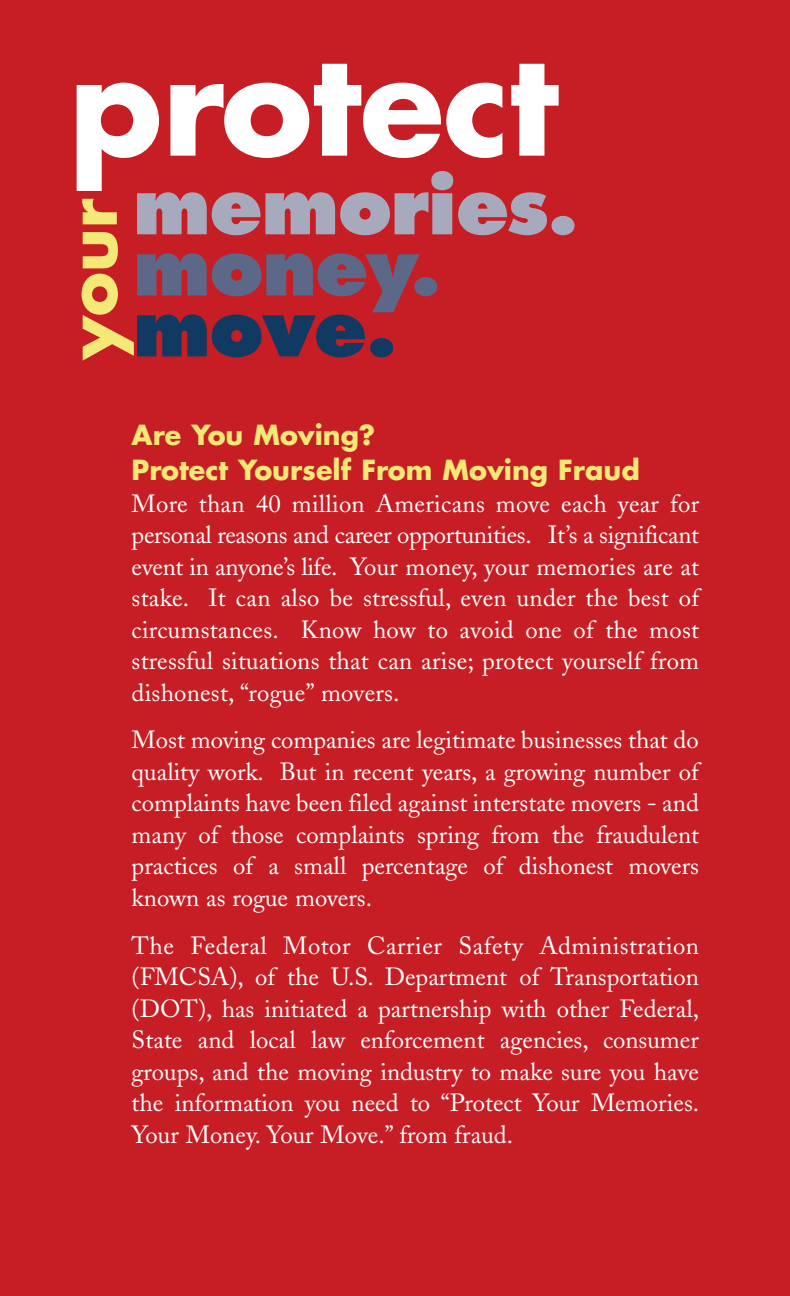
<style>
.page{position:relative;width:790px;height:1296px;background:#c61e24}
.page>*{position:absolute;margin:0;border:0;box-sizing:border-box;transform-origin:0 0}
.t1{font:700 137.7px "Futura";letter-spacing:-.005em;color:#fff}
.t2{font:800 77.4px "Futura";letter-spacing:-.025em;color:#a7a9bc}
.t3{font:800 77.4px "Futura";letter-spacing:-.025em;color:#5d6787}
.t4{font:800 77.4px "Futura";color:#103a62}
.t5{font:700 66.6px "Futura";color:#f4e876}
.t6{font:700 27px/35.1px "Futura";color:#f4e876}
.t7{font:24.75px/31.5px "Adobe Caslon";letter-spacing:.005em;color:#fff;text-align:justify}
.t8{font:24.75px "Adobe Caslon";letter-spacing:-.015em;color:#fff}
</style>
<div class="page">
<p class="t1" style="left:69px;top:41px;width:491px">protect</p>
<p class="t2" style="left:133px;top:172px;width:448px">memories.</p>
<p class="t5" style="left:61px;top:360px;width:163px;rotate:-90deg">your</p>
<p class="t3" style="left:133px;top:233px;width:311px">money.</p>
<p class="t4" style="left:133px;top:294px;width:266px">move.</p>
<p class="t6" style="left:132px;top:420px;width:510px">Are You Moving?<br>Protect Yourself From Moving Fraud</p>
<p class="t7" style="left:132px;top:491px;width:569px">More than 40 million Americans move each year for</p>
<p class="t8" style="left:132px;top:526px;width:569px">personal reasons and career opportunities. It’s a significant</p>
<p class="t7" style="left:132px;top:554px;width:569px">event in anyone’s life. Your money, your memories are at</p>
<p class="t7" style="left:208px;top:585px;width:492px">It can also be stressful, even under the best of</p>
<p class="t7" style="left:132px;top:617px;width:569px">circumstances. Know how to avoid one of the most</p>
<p class="t7" style="left:132px;top:648px;width:569px">stressful situations that can arise; protect yourself from</p>
<p class="t7" style="left:132px;top:680px;width:269px">dishonest, “rogue” movers.</p>
<p class="t7" style="left:132px;top:727px;width:569px">Most moving companies are legitimate businesses that do quality work. But in recent years, a growing number of complaints have been filed against interstate movers - and many of those complaints spring from the fraudulent practices of a small percentage of dishonest movers known as rogue movers.</p>
<p class="t7" style="left:132px;top:933px;width:569px">The Federal Motor Carrier Safety Administration (FMCSA), of the U.S. Department of Transportation (DOT), has initiated a partnership with other Federal, State and local law enforcement agencies, consumer groups, and the moving industry to make sure you have the information you need to “Protect Your Memories.<br>Your Money. Your Move.” from fraud.</p>
<p class="t7" style="left:132px;top:585px;width:59px">stake.</p>
</div>
